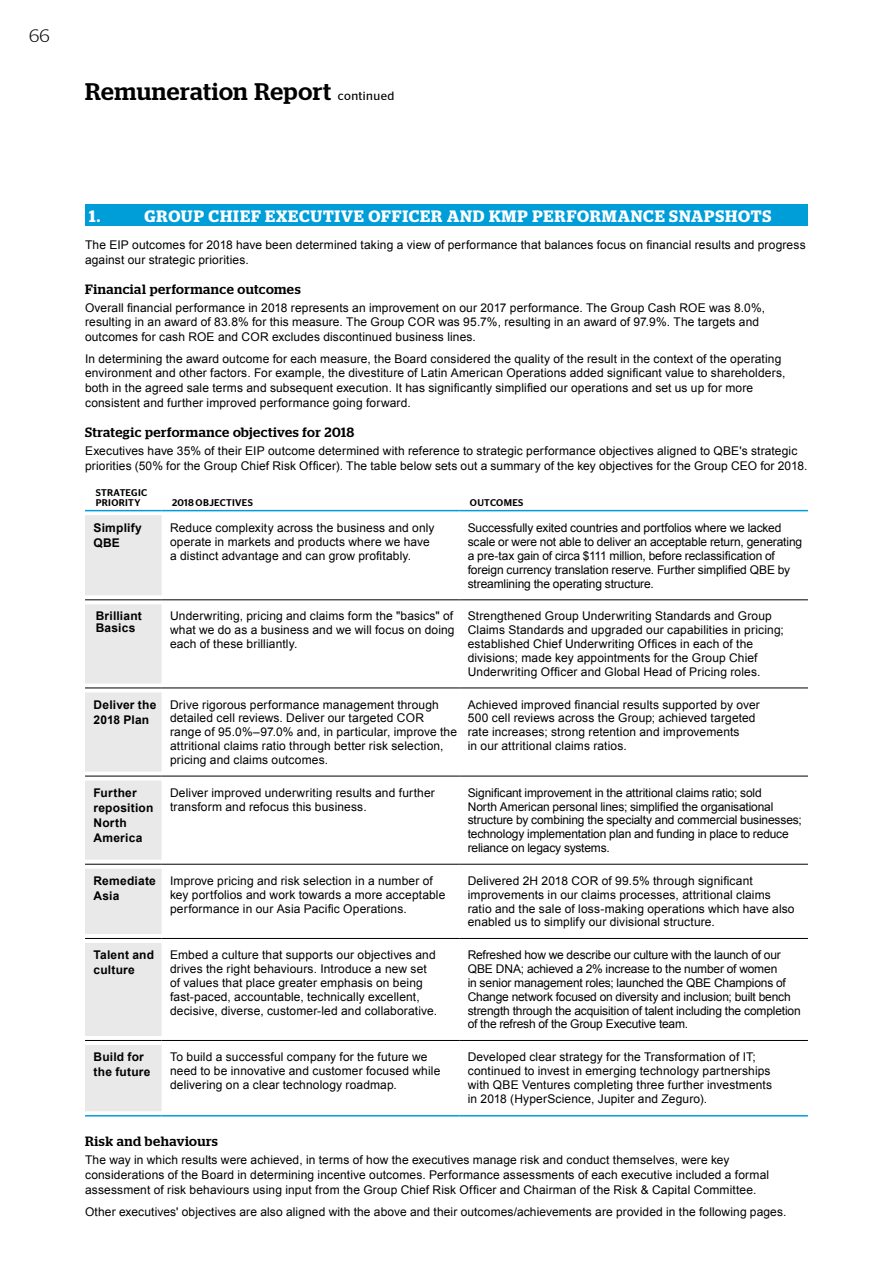
<style>
.page{position:relative;width:893px;height:1263px;background:#fff}
.page>*{position:absolute;margin:0;border:0;box-sizing:border-box;transform-origin:0 0}
.t1{font:500 24px "Stag";letter-spacing:.02em;color:#000}
.t2{font:300 18px "Stag";color:#000}
.t3{font:600 16.5px "Stag";letter-spacing:.05em;color:#fff}
.t4{font:500 13.5px "Stag";letter-spacing:.035em;color:#000}
.t5{font:12px/13.8px "Arial";letter-spacing:.01em;color:#000}
.t6{font:12px/13.8px "Arial";letter-spacing:-.015em;color:#000}
.t7{font:12px/13.8px "Arial";letter-spacing:-.01em;color:#000}
.t8{font:700 12px/15px "Arial";letter-spacing:.015em;color:#000}
.t9{font:500 9.75px/9.8px "Stag Sans";letter-spacing:.025em;color:#000}
.s1{font-family:"Stag Sans";font-weight:400;font-size:12px}
</style>
<div class="page">
<div style="left:85px;top:204px;width:723px;height:22px;background:#009ed9"></div>
<svg style="left:85px;top:511px;width:723px;height:353px"></svg>
<svg style="left:85px;top:515px;width:77px;height:596px;background:#eaeaea"></svg>
<hr style="left:85px;top:599px;width:77px;height:1px;background:#000">
<hr style="left:162px;top:599px;width:297px;height:1px;background:#000">
<hr style="left:459px;top:599px;width:349px;height:1px;background:#000">
<hr style="left:85px;top:688px;width:77px;height:1px;background:#000">
<hr style="left:162px;top:688px;width:297px;height:1px;background:#000">
<hr style="left:459px;top:688px;width:349px;height:1px;background:#000">
<hr style="left:85px;top:776px;width:77px;height:1px;background:#000">
<hr style="left:162px;top:776px;width:297px;height:1px;background:#000">
<hr style="left:459px;top:776px;width:349px;height:1px;background:#000">
<hr style="left:85px;top:864px;width:77px;height:1px;background:#000">
<hr style="left:162px;top:864px;width:297px;height:1px;background:#000">
<hr style="left:459px;top:864px;width:349px;height:1px;background:#000">
<hr style="left:85px;top:938px;width:77px;height:1px;background:#000">
<hr style="left:162px;top:938px;width:297px;height:1px;background:#000">
<hr style="left:459px;top:938px;width:349px;height:1px;background:#000">
<hr style="left:85px;top:1040px;width:77px;height:1px;background:#000">
<hr style="left:162px;top:1040px;width:297px;height:1px;background:#000">
<hr style="left:459px;top:1040px;width:349px;height:1px;background:#000">
<hr style="left:85px;top:1115px;width:77px;height:1px;background:#009dda">
<hr style="left:162px;top:1115px;width:297px;height:1px;background:#009dda">
<hr style="left:459px;top:1115px;width:349px;height:1px;background:#009dda">
<hr style="left:85px;top:510px;width:77px;height:1px;background:#009dda">
<hr style="left:162px;top:510px;width:297px;height:1px;background:#009dda">
<hr style="left:459px;top:510px;width:349px;height:1px;background:#009dda">
<h2 class="t2" style="left:29px;top:26px;width:22px">66</h2>
<h1 class="t1" style="left:85px;top:77px;width:311px">Remuneration Report <span class="s1">continued</span></h1>
<h3 class="t3" style="left:89px;top:206px;width:12px">1.</h3>
<h3 class="t3" style="left:145px;top:206px;width:628px">GROUP CHIEF EXECUTIVE OFFICER AND KMP PERFORMANCE SNAPSHOTS</h3>
<p class="t5" style="left:85px;top:238px;width:722px;line-height:14.7px">The EIP outcomes for 2018 have been determined taking a view of performance that balances focus on financial results and progress against our strategic priorities.</p>
<p class="t4" style="left:85px;top:281px;width:217px">Financial performance outcomes</p>
<p class="t5" style="left:85px;top:300px;width:682px;line-height:14.7px">Overall financial performance in 2018 represents an improvement on our 2017 performance. The Group Cash ROE was 8.0%, resulting in an award of 83.8% for this measure. The Group COR was 95.7%, resulting in an award of 97.9%. The targets and outcomes for cash ROE and COR excludes discontinued business lines.</p>
<p class="t5" style="left:85px;top:351px;width:702px;line-height:14.9px">In determining the award outcome for each measure, the Board considered the quality of the result in the context of the operating environment and other factors. For example, the divestiture of Latin American Operations added significant value to shareholders, both in the agreed sale terms and subsequent execution. It has significantly simplified our operations and set us up for more consistent and further improved performance going forward.</p>
<p class="t4" style="left:85px;top:424px;width:271px">Strategic performance objectives for 2018</p>
<p class="t5" style="left:85px;top:444px;width:724px;line-height:15px">Executives have 35% of their EIP outcome determined with reference to strategic performance objectives aligned to QBE's strategic priorities (50% for the Group Chief Risk Officer). The table below sets out a summary of the key objectives for the Group CEO for 2018.</p>
<p class="t9" style="left:96px;top:487px;width:53px">STRATEGIC<br>PRIORITY</p>
<p class="t9" style="left:172px;top:497px;width:82px">2018 OBJECTIVES</p>
<p class="t9" style="left:470px;top:497px;width:55px">OUTCOMES</p>
<p class="t8" style="left:94px;top:521px;width:50px">Simplify<br>QBE</p>
<p class="t5" style="left:170px;top:521px;width:266px">Reduce complexity across the business and only operate in markets and products where we have a distinct advantage and can grow profitably.</p>
<p class="t7" style="left:468px;top:521px;width:336px">Successfully exited countries and portfolios where we lacked scale or were not able to deliver an acceptable return, generating a pre-tax gain of circa $111 million, before reclassification of foreign currency translation reserve. Further simplified QBE by streamlining the operating structure.</p>
<p class="t8" style="left:96px;top:611px;width:48px;line-height:12px">Brilliant<br>Basics</p>
<p class="t5" style="left:170px;top:609px;width:286px">Underwriting, pricing and claims form the "basics" of what we do as a business and we will focus on doing each of these brilliantly.</p>
<p class="t5" style="left:468px;top:609px;width:318px">Strengthened Group Underwriting Standards and Group Claims Standards and upgraded our capabilities in pricing; established Chief Underwriting Offices in each of the divisions; made key appointments for the Group Chief Underwriting Officer and Global Head of Pricing roles.</p>
<p class="t8" style="left:94px;top:697px;width:64px">Deliver the<br>2018 Plan</p>
<p class="t5" style="left:170px;top:698px;width:289px">Drive rigorous performance management through detailed cell reviews. Deliver our targeted COR range of 95.0%–97.0% and, in particular, improve the attritional claims ratio through better risk selection, pricing and claims outcomes.</p>
<p class="t5" style="left:468px;top:697px;width:294px">Achieved improved financial results supported by over 500 cell reviews across the Group; achieved targeted rate increases; strong retention and improvements<br>in our attritional claims ratios.</p>
<p class="t8" style="left:94px;top:785px;width:61px">Further reposition<br>North<br>America</p>
<p class="t5" style="left:170px;top:786px;width:266px">Deliver improved underwriting results and further transform and refocus this business.</p>
<p class="t6" style="left:468px;top:786px;width:336px">Significant improvement in the attritional claims ratio; sold<br>North American personal lines; simplified the organisational structure by combining the specialty and commercial businesses; technology implementation plan and funding in place to reduce reliance on legacy systems.</p>
<p class="t8" style="left:94px;top:873px;width:64px">Remediate<br>Asia</p>
<p class="t5" style="left:170px;top:874px;width:277px">Improve pricing and risk selection in a number of key portfolios and work towards a more acceptable performance in our Asia Pacific Operations.</p>
<p class="t5" style="left:468px;top:874px;width:328px">Delivered 2H 2018 COR of 99.5% through significant improvements in our claims processes, attritional claims ratio and the sale of loss-making operations which have also enabled us to simplify our divisional structure.</p>
<p class="t8" style="left:94px;top:948px;width:62px">Talent and culture</p>
<p class="t5" style="left:170px;top:948px;width:269px">Embed a culture that supports our objectives and drives the right behaviours. Introduce a new set of values that place greater emphasis on being fast-paced, accountable, technically excellent, decisive, diverse, customer-led and collaborative.</p>
<p class="t6" style="left:468px;top:948px;width:335px">Refreshed how we describe our culture with the launch of our QBE DNA; achieved a 2% increase to the number of women<br>in senior management roles; launched the QBE Champions of Change network focused on diversity and inclusion; built bench strength through the acquisition of talent including the completion of the refresh of the Group Executive team.</p>
<p class="t8" style="left:94px;top:1050px;width:58px">Build for the future</p>
<p class="t5" style="left:170px;top:1050px;width:272px">To build a successful company for the future we need to be innovative and customer focused while delivering on a clear technology roadmap.</p>
<p class="t5" style="left:468px;top:1050px;width:306px">Developed clear strategy for the Transformation of IT; continued to invest in emerging technology partnerships with QBE Ventures completing three further investments in 2018 (HyperScience, Jupiter and Zeguro).</p>
<p class="t4" style="left:85px;top:1134px;width:134px">Risk and behaviours</p>
<p class="t5" style="left:85px;top:1153px;width:686px;line-height:14.7px">The way in which results were achieved, in terms of how the executives manage risk and conduct themselves, were key considerations of the Board in determining incentive outcomes. Performance assessments of each executive included a formal assessment of risk behaviours using input from the Group Chief Risk Officer and Chairman of the Risk &amp; Capital Committee.</p>
<p class="t5" style="left:85px;top:1205px;width:703px">Other executives' objectives are also aligned with the above and their outcomes/achievements are provided in the following pages.</p>
</div>
